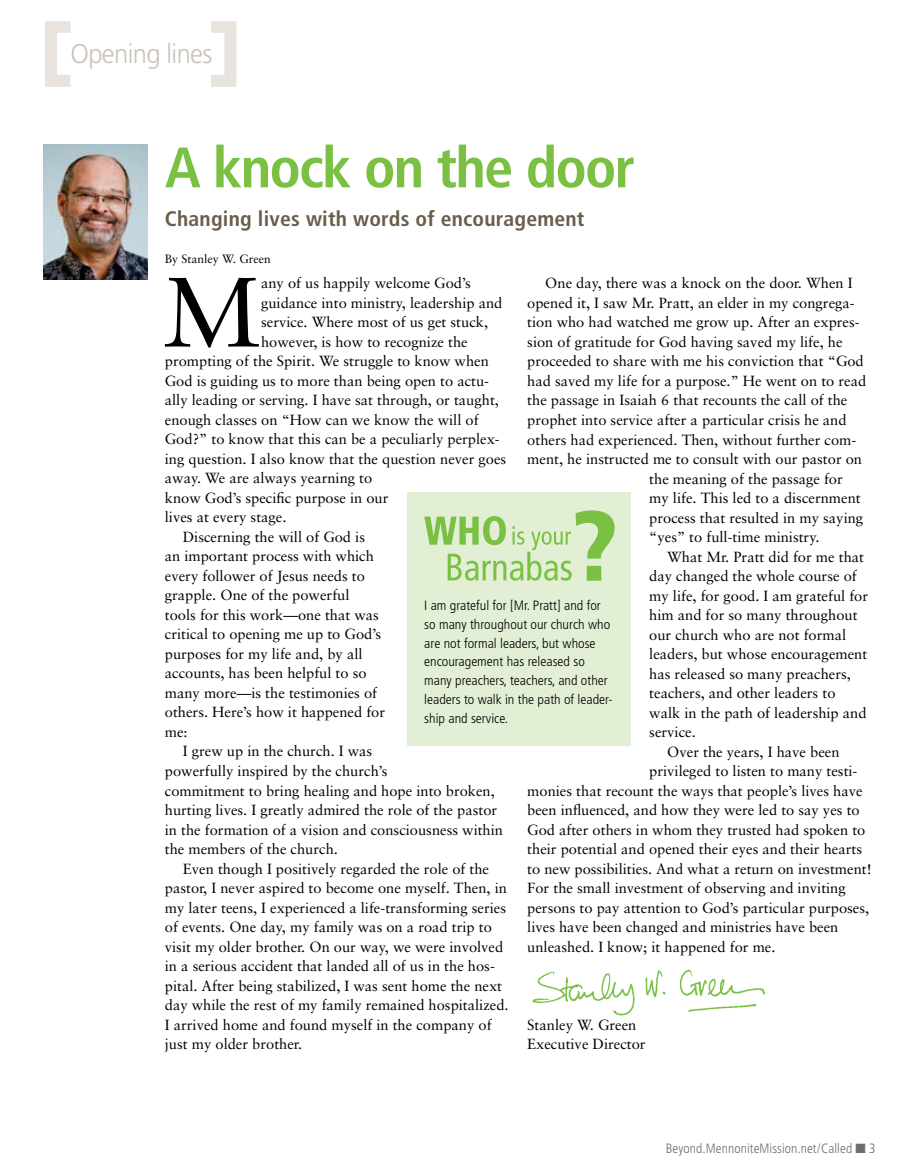
<style>
.page{position:relative;width:918px;height:1175px;background:#fff}
.page>*{position:absolute;margin:0;border:0;box-sizing:border-box;transform-origin:0 0}
.t1{font:98.55px "Sabon";color:#000}
.t2{font:700 condensed 57px "Frutiger";letter-spacing:-.03em;color:#7ac143}
.t3{font:300 27px "Frutiger";letter-spacing:-.025em;color:#c9c2b8;scale:.95 1}
.t4{font:700 condensed 21px "Frutiger";letter-spacing:.01em;color:#695e4a}
.t5{font:14.7px/19.5px "Sabon";color:#000}
.t6{font:300 condensed 13.5px/18.8px "Frutiger";color:#000;scale:1.04 1}
.t7{font:300 condensed 13.5px "Frutiger";letter-spacing:.005em;color:#6d6e71}
.t8{font:12px "Sabon";color:#000}
</style>
<div class="page">
<img style="left:44px;top:144px;width:104px;height:135px">
<svg style="left:45px;top:21px;width:25px;height:66px"></svg>
<svg style="left:211px;top:21px;width:25px;height:66px"></svg>
<img style="left:532px;top:969px;width:233px;height:47px">
<div style="left:408px;top:492px;width:223px;height:253px;background:#e2efd4"></div>
<svg style="left:424px;top:510px;width:191px;height:70px"></svg>
<h3 class="t3" style="left:70px;top:38px;width:151px">Opening lines</h3>
<h2 class="t2" style="left:165px;top:134px;width:472px">A knock on the door</h2>
<h3 class="t4" style="left:165px;top:206px;width:421px">Changing lives with words of encouragement</h3>
<p class="t8" style="left:165px;top:251px;width:107px">By Stanley W. Green</p>
<h1 class="t1" style="left:163px;top:253px;width:100px">M</h1>
<p class="t5" style="left:261px;top:273px;width:211px">any of us happily welcome God’s</p>
<p class="t5" style="left:545px;top:273px;width:309px">One day, there was a knock on the door. When I</p>
<p class="t5" style="left:527px;top:293px;width:329px">opened it, I saw Mr. Pratt, an elder in my congrega-</p>
<p class="t5" style="left:527px;top:312px;width:334px">tion who had watched me grow up. After an expres-</p>
<p class="t5" style="left:527px;top:332px;width:317px">sion of gratitude for God having saved my life, he</p>
<p class="t5" style="left:527px;top:351px;width:338px">proceeded to share with me his conviction that “God</p>
<p class="t5" style="left:527px;top:371px;width:340px">had saved my life for a purpose.” He went on to read</p>
<p class="t5" style="left:527px;top:390px;width:322px">the passage in Isaiah 6 that recounts the call of the</p>
<p class="t5" style="left:527px;top:410px;width:321px">prophet into service after a particular crisis he and</p>
<p class="t5" style="left:527px;top:429px;width:331px">others had experienced. Then, without further com-</p>
<p class="t5" style="left:527px;top:449px;width:336px">ment, he instructed me to consult with our pastor on</p>
<p class="t5" style="left:649px;top:468px;width:195px">the meaning of the passage for</p>
<p class="t5" style="left:649px;top:488px;width:213px">my life. This led to a discernment</p>
<p class="t5" style="left:649px;top:507px;width:215px">process that resulted in my saying</p>
<p class="t5" style="left:649px;top:527px;width:172px">“yes” to full-time ministry.</p>
<p class="t5" style="left:667px;top:546px;width:198px">What Mr. Pratt did for me that</p>
<p class="t5" style="left:649px;top:566px;width:209px">day changed the whole course of</p>
<p class="t5" style="left:649px;top:585px;width:220px">my life, for good. I am grateful for</p>
<p class="t5" style="left:649px;top:605px;width:210px">him and for so many throughout</p>
<p class="t5" style="left:649px;top:624px;width:198px">our church who are not formal</p>
<p class="t5" style="left:649px;top:644px;width:220px">leaders, but whose encouragement</p>
<p class="t5" style="left:649px;top:663px;width:203px">has released so many preachers,</p>
<p class="t5" style="left:649px;top:683px;width:188px">teachers, and other leaders to</p>
<p class="t5" style="left:649px;top:702px;width:219px">walk in the path of leadership and</p>
<p class="t5" style="left:649px;top:722px;width:48px">service.</p>
<p class="t5" style="left:667px;top:741px;width:174px">Over the years, I have been</p>
<p class="t5" style="left:649px;top:761px;width:210px">privileged to listen to many testi-</p>
<p class="t5" style="left:527px;top:780px;width:337px">monies that recount the ways that people’s lives have</p>
<p class="t5" style="left:527px;top:800px;width:334px">been influenced, and how they were led to say yes to</p>
<p class="t5" style="left:527px;top:819px;width:340px">God after others in whom they trusted had spoken to</p>
<p class="t5" style="left:527px;top:839px;width:336px">their potential and opened their eyes and their hearts</p>
<p class="t5" style="left:527px;top:858px;width:346px">to new possibilities. And what a return on investment!</p>
<p class="t5" style="left:527px;top:878px;width:320px">For the small investment of observing and inviting</p>
<p class="t5" style="left:527px;top:897px;width:344px">persons to pay attention to God’s particular purposes,</p>
<p class="t5" style="left:527px;top:917px;width:313px">lives have been changed and ministries have been</p>
<p class="t5" style="left:527px;top:936px;width:250px">unleashed. I know; it happened for me.</p>
<p class="t5" style="left:261px;top:292px;width:243px">guidance into ministry, leadership and</p>
<p class="t5" style="left:261px;top:312px;width:229px">service. Where most of us get stuck,</p>
<p class="t5" style="left:261px;top:332px;width:208px">however, is how to recognize the</p>
<p class="t5" style="left:165px;top:351px;width:326px">prompting of the Spirit. We struggle to know when</p>
<p class="t5" style="left:165px;top:371px;width:326px">God is guiding us to more than being open to actu-</p>
<p class="t5" style="left:165px;top:390px;width:336px">ally leading or serving. I have sat through, or taught,</p>
<p class="t5" style="left:165px;top:410px;width:315px">enough classes on “How can we know the will of</p>
<p class="t5" style="left:165px;top:429px;width:336px">God?” to know that this can be a peculiarly perplex-</p>
<p class="t5" style="left:165px;top:449px;width:343px">ing question. I also know that the question never goes</p>
<p class="t5" style="left:165px;top:468px;width:209px">away. We are always yearning to</p>
<p class="t5" style="left:165px;top:488px;width:225px">know God’s specific purpose in our</p>
<p class="t5" style="left:165px;top:507px;width:123px">lives at every stage.</p>
<p class="t5" style="left:183px;top:527px;width:184px">Discerning the will of God is</p>
<p class="t5" style="left:165px;top:546px;width:211px">an important process with which</p>
<p class="t5" style="left:165px;top:566px;width:202px">every follower of Jesus needs to</p>
<p class="t5" style="left:165px;top:585px;width:186px">grapple. One of the powerful</p>
<p class="t5" style="left:165px;top:605px;width:216px">tools for this work—one that was</p>
<p class="t5" style="left:165px;top:624px;width:218px">critical to opening me up to God’s</p>
<p class="t5" style="left:165px;top:644px;width:199px">purposes for my life and, by all</p>
<p class="t5" style="left:165px;top:663px;width:203px">accounts, has been helpful to so</p>
<p class="t5" style="left:165px;top:683px;width:214px">many more—is the testimonies of</p>
<p class="t5" style="left:165px;top:702px;width:222px">others. Here’s how it happened for</p>
<p class="t5" style="left:165px;top:722px;width:24px">me:</p>
<p class="t5" style="left:183px;top:741px;width:191px">I grew up in the church. I was</p>
<p class="t5" style="left:165px;top:761px;width:224px">powerfully inspired by the church’s</p>
<p class="t5" style="left:165px;top:780px;width:331px">commitment to bring healing and hope into broken,</p>
<p class="t5" style="left:165px;top:800px;width:334px">hurting lives. I greatly admired the role of the pastor</p>
<p class="t5" style="left:165px;top:819px;width:340px">in the formation of a vision and consciousness within</p>
<p class="t5" style="left:165px;top:839px;width:175px">the members of the church.</p>
<p class="t5" style="left:183px;top:858px;width:308px">Even though I positively regarded the role of the</p>
<p class="t5" style="left:165px;top:878px;width:344px">pastor, I never aspired to become one myself. Then, in</p>
<p class="t5" style="left:165px;top:897px;width:343px">my later teens, I experienced a life-transforming series</p>
<p class="t5" style="left:165px;top:917px;width:328px">of events. One day, my family was on a road trip to</p>
<p class="t5" style="left:165px;top:936px;width:340px">visit my older brother. On our way, we were involved</p>
<p class="t5" style="left:165px;top:956px;width:332px">in a serious accident that landed all of us in the hos-</p>
<p class="t5" style="left:165px;top:975px;width:339px">pital. After being stabilized, I was sent home the next</p>
<p class="t5" style="left:165px;top:995px;width:345px">day while the rest of my family remained hospitalized.</p>
<p class="t5" style="left:165px;top:1014px;width:328px">I arrived home and found myself in the company of</p>
<p class="t5" style="left:165px;top:1034px;width:139px">just my older brother.</p>
<p class="t6" style="left:424px;top:596px;width:183px">I am grateful for [Mr. Pratt] and for so many throughout our church who are not formal leaders, but whose encouragement has released so many preachers, teachers, and other leaders to walk in the path of leader&shy;ship and service.</p>
<p class="t5" style="left:527px;top:1014px;width:120px">Stanley W. Green<br>Executive Director</p>
<p class="t7" style="left:666px;top:1140px;width:211px">Beyond.MennoniteMission.net/Called ■ 3</p>
</div>
